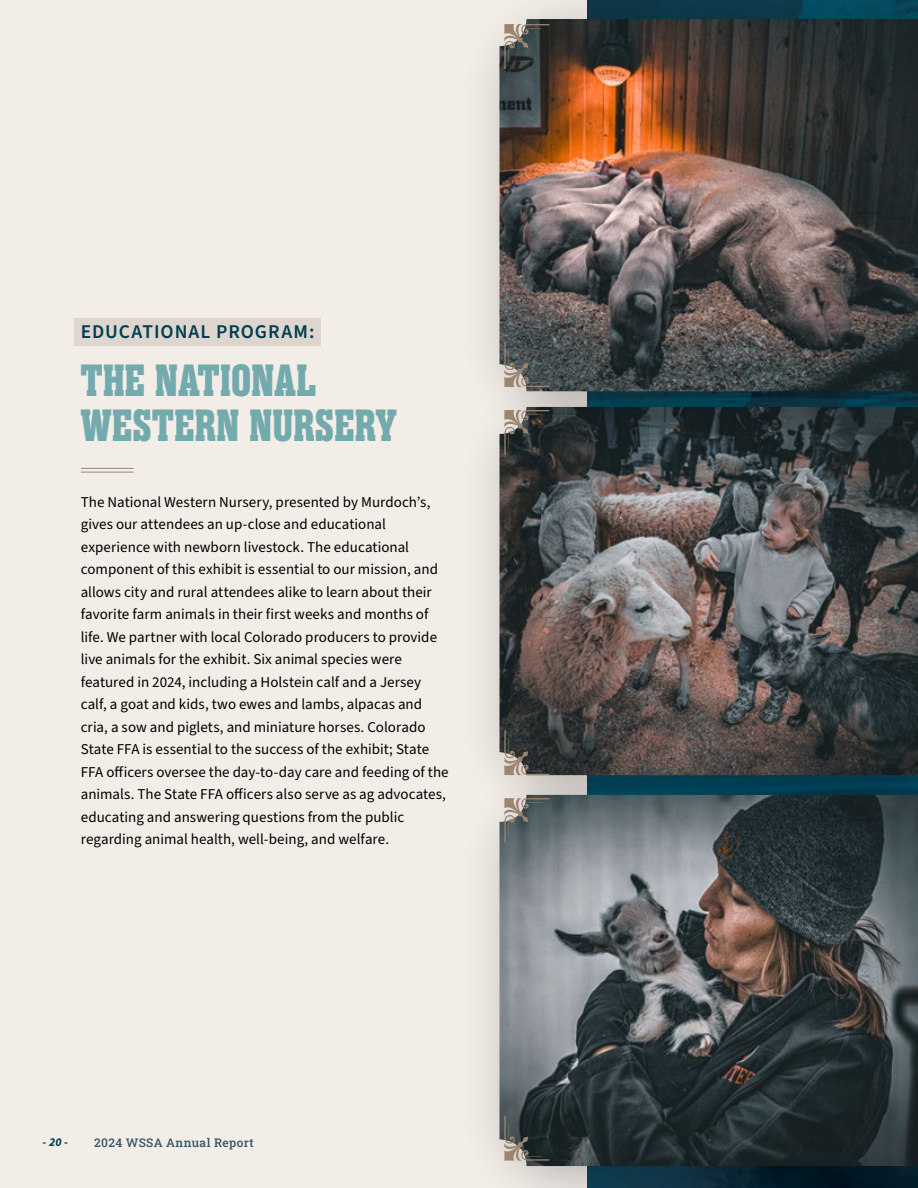
<style>
.page{position:relative;width:918px;height:1188px;background:#f3ede8}
.page>*{position:absolute;margin:0;border:0;box-sizing:border-box;transform-origin:0 0}
.t1{font:700 45px/45px "Rama Slab E";letter-spacing:.02em;color:#73aaad}
.t2{font:600 19.5px "Source Sans Pro";letter-spacing:.05em;color:#003d50}
.Body_Text{font:15px/22.5px "Source Sans Pro";color:#000}
.t3{font:500 12px "Roboto Slab";letter-spacing:.03em;color:#355466}
.t4{font:italic 700 12px "Source Sans Pro";color:#003d50}
</style>
<div class="page">
<div style="left:457px;top:365px;width:461px;height:474px;background:#000;opacity:.25"></div>
<img style="left:500px;top:454px;width:418px;height:299px">
<div style="left:457px;top:0;width:461px;height:454px;background:#000;opacity:.25"></div>
<img style="left:500px;top:19px;width:418px;height:372px">
<div style="left:457px;top:753px;width:461px;height:435px;background:#000;opacity:.25"></div>
<img style="left:500px;top:795px;width:418px;height:371px">
<svg style="left:504px;top:798px;width:46px;height:45px"></svg>
<svg style="left:504px;top:410px;width:46px;height:45px"></svg>
<svg style="left:504px;top:24px;width:46px;height:45px"></svg>
<svg style="left:504px;top:730px;width:46px;height:45px"></svg>
<svg style="left:504px;top:1115px;width:46px;height:46px"></svg>
<svg style="left:504px;top:342px;width:46px;height:45px"></svg>
<div style="left:74px;top:318px;width:246px;height:28px;background:#ded6ce"></div>
<hr style="left:81px;top:468px;width:53px;height:1px;background:#9c856f">
<hr style="left:81px;top:472px;width:53px;height:1px;background:#9c856f">
<h5 class="t2" style="left:81px;top:318px;width:235px">EDUCATIONAL PROGRAM:</h5>
<h2 class="t1" style="left:81px;top:359px;width:317px">THE NATIONAL<br>WESTERN NURSERY</h2>
<p class="Body_Text" style="left:81px;top:491px;width:369px">The National Western Nursery, presented by Murdoch’s, gives our attendees an up-close and educational experience with newborn livestock. The educational component of this exhibit is essential to our mission, and allows city and rural attendees alike to learn about their favorite farm animals in their first weeks and months of life. We partner with local Colorado producers to provide live animals for the exhibit. Six animal species were featured in 2024, including a Holstein calf and a Jersey calf, a goat and kids, two ewes and lambs, alpacas and cria, a sow and piglets, and miniature horses. Colorado State FFA is essential to the success of the exhibit; State FFA officers oversee the day-to-day care and feeding of the animals. The State FFA officers also serve as ag advocates, educating and answering questions from the public regarding animal health, well-being, and welfare.</p>
<p class="t4" style="left:43px;top:1134px;width:27px">- 20 -</p>
<p class="t3" style="left:94px;top:1134px;width:161px">2024 WSSA Annual Report</p>
</div>
